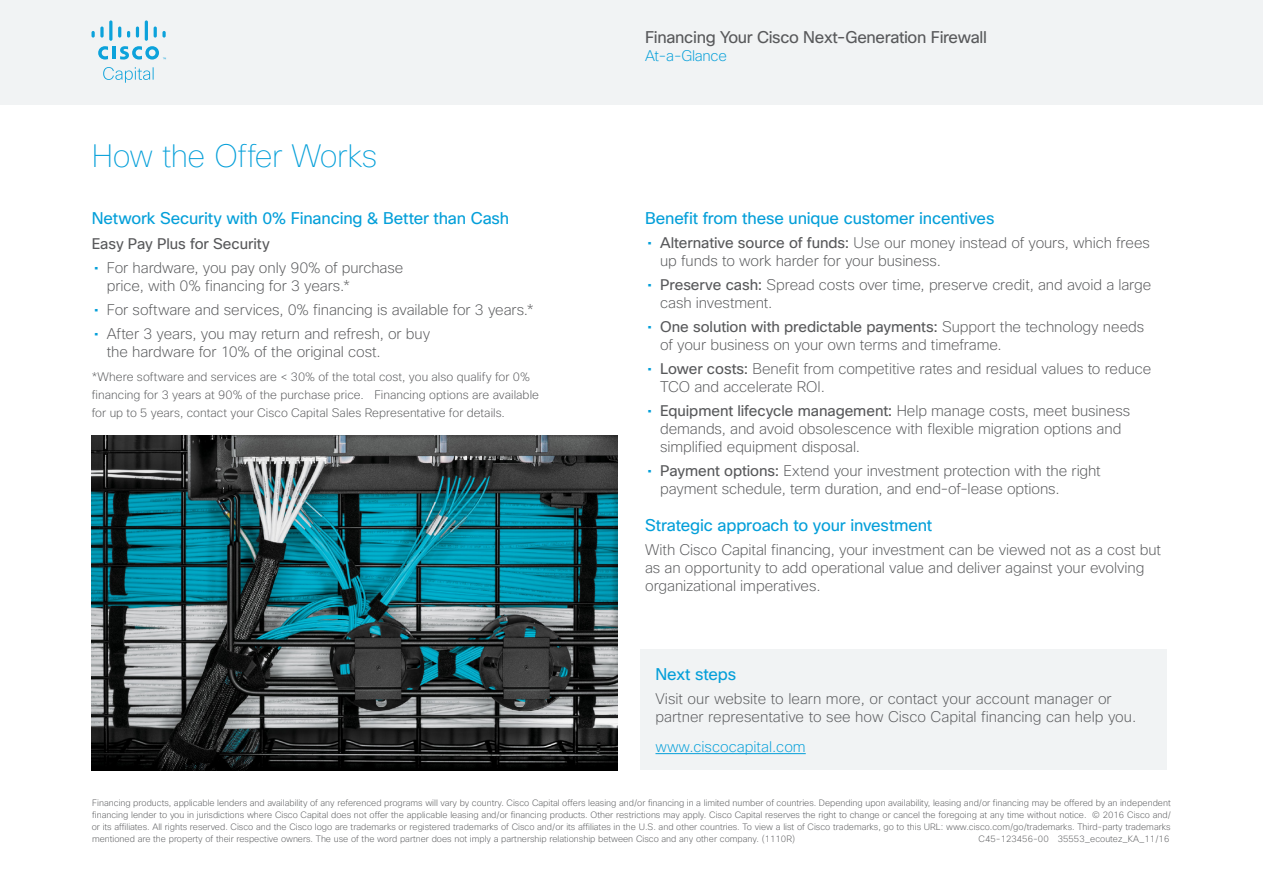
<style>
.page{position:relative;width:1263px;height:893px;background:#fff}
.page>*{position:absolute;margin:0;border:0;box-sizing:border-box;transform-origin:0 0}
.Subhead3{font:100 31.5px "Cisco Sans";letter-spacing:-.015em;color:#049fd9}
.Subhead3-2{font:16.5px "Cisco Sans";letter-spacing:-.01em;color:#049fd9}
.t1{font:16.5px "Cisco Sans";letter-spacing:-.02em;color:#58595b}
.Bullet{font:200 15px/18px "Cisco Sans";letter-spacing:-.005em;color:#58595b}
.Body{font:200 15px/18px "Cisco Sans";color:#58595b}
.Subhead3-3{font:15px "Cisco Sans";letter-spacing:-.005em;color:#58595b}
.Body-2{font:200 15px "Cisco Sans";color:#049fd9}
.Body-3{font:200 15px "Cisco Sans";letter-spacing:-.02em;color:#049fd9}
.Bullet-2{font:200 12px/18px "Cisco Sans";color:#58595b}
.Confidentiality{font:200 9px/12px "Cisco Sans";color:#58595b;text-align:justify}
.s1{font-weight:400;color:#049fd9}
.s2{font-weight:400}
</style>
<div class="page">
<div style="left:0;top:0;width:1263px;height:104px;background:#f1f3f4"></div>
<svg style="left:103px;top:67px;width:51px;height:16px"></svg>
<hr style="left:112px;top:46px;width:4px;height:13px;background:#0ca2db">
<svg style="left:98px;top:46px;width:10px;height:14px"></svg>
<svg style="left:92px;top:31px;width:3px;height:7px"></svg>
<svg style="left:100px;top:27px;width:4px;height:11px"></svg>
<hr style="left:109px;top:20px;width:3px;height:21px;background:#0ca2db;border-radius:2px">
<svg style="left:118px;top:27px;width:3px;height:11px"></svg>
<svg style="left:127px;top:31px;width:3px;height:7px"></svg>
<svg style="left:136px;top:27px;width:3px;height:11px"></svg>
<hr style="left:145px;top:20px;width:3px;height:21px;background:#0ca2db;border-radius:2px">
<svg style="left:154px;top:27px;width:12px;height:11px"></svg>
<svg style="left:120px;top:46px;width:46px;height:14px"></svg>
<div style="left:640px;top:650px;width:527px;height:120px;background:#f1f3f4"></div>
<hr style="left:655px;top:753px;width:151px;height:1px;background:#049fd9">
<img style="left:92px;top:436px;width:525px;height:334px">
<p class="Subhead3" style="left:92px;top:136px;width:287px">How the Offer Works</p>
<p class="Subhead3-2" style="left:92px;top:207px;width:419px">Network Security with 0% Financing &amp; Better than Cash</p>
<p class="Subhead3-3" style="left:92px;top:234px;width:179px">Easy Pay Plus for Security</p>
<p class="Bullet" style="left:107px;top:259px;width:298px;text-indent:-13px"><span class="s1">•</span> For hardware, you pay only 90% of purchase price, with 0% financing for 3 years.*</p>
<p class="Bullet" style="left:94px;top:301px;width:441px"><span class="s1">•</span> For software and services, 0% financing is available for 3 years.*</p>
<p class="Bullet" style="left:107px;top:325px;width:325px;text-indent:-13px"><span class="s1">•</span> After 3 years, you may return and refresh, or buy the hardware for 10% of the original cost.</p>
<p class="Bullet-2" style="left:92px;top:368px;width:449px">*Where software and services are &lt; 30% of the total cost, you also qualify for 0% financing for 3 years at 90% of the purchase price. Financing options are available for up to 5 years, contact your Cisco Capital Sales Representative for details.</p>
<p class="t1" style="left:645px;top:27px;width:343px">Financing Your Cisco Next-Generation Firewall</p>
<p class="Body-3" style="left:645px;top:46px;width:83px">At-a-Glance</p>
<p class="Subhead3-2" style="left:645px;top:207px;width:351px">Benefit from these unique customer incentives</p>
<p class="Bullet" style="left:660px;top:233px;width:491px;text-indent:-13px"><span class="s1">•</span> <span class="s2">Alternative source of funds:</span> Use our money instead of yours, which frees up funds to work harder for your business.</p>
<p class="Bullet" style="left:660px;top:275px;width:493px;text-indent:-13px"><span class="s1">•</span> <span class="s2">Preserve cash:</span> Spread costs over time, preserve credit, and avoid a large cash investment.</p>
<p class="Bullet" style="left:660px;top:317px;width:486px;text-indent:-13px"><span class="s1">•</span> <span class="s2">One solution with predictable payments:</span> Support the technology needs of your business on your own terms and timeframe.</p>
<p class="Bullet" style="left:660px;top:359px;width:493px;text-indent:-13px"><span class="s1">•</span> <span class="s2">Lower costs:</span> Benefit from competitive rates and residual values to reduce<br>TCO and accelerate ROI.</p>
<p class="Bullet" style="left:660px;top:401px;width:472px;text-indent:-13px"><span class="s1">•</span> <span class="s2">Equipment lifecycle management:</span> Help manage costs, meet business demands, and avoid obsolescence with flexible migration options and simplified equipment disposal.</p>
<p class="Bullet" style="left:660px;top:461px;width:442px;text-indent:-13px"><span class="s1">•</span> <span class="s2">Payment options:</span> Extend your investment protection with the right payment schedule, term duration, and end-of-lease options.</p>
<p class="Subhead3-2" style="left:645px;top:515px;width:289px">Strategic approach to your investment</p>
<p class="Bullet" style="left:645px;top:541px;width:517px">With Cisco Capital financing, your investment can be viewed not as a cost but as an opportunity to add operational value and deliver against your evolving organizational imperatives.</p>
<p class="Subhead3-2" style="left:655px;top:664px;width:82px">Next steps</p>
<p class="Body" style="left:655px;top:690px;width:482px">Visit our website to learn more, or contact your account manager or partner representative to see how Cisco Capital financing can help you.</p>
<p class="Body-2" style="left:655px;top:737px;width:152px">www.ciscocapital.com</p>
<p class="Confidentiality" style="left:92px;top:796px;width:1081px">Financing products, applicable lenders and availability of any referenced programs will vary by country. Cisco Capital offers leasing and/or financing in a limited number of countries. Depending upon availability, leasing and/or financing may be offered by an independent financing lender to you in jurisdictions where Cisco Capital does not offer the applicable leasing and/or financing products. Other restrictions may apply. Cisco Capital reserves the right to change or cancel the foregoing at any time without notice. © 2016 Cisco and/ or its affiliates. All rights reserved. Cisco and the Cisco logo are trademarks or registered trademarks of Cisco and/or its affiliates in the U.S. and other countries. To view a list of Cisco trademarks, go to this URL: www.cisco.com/go/trademarks. Third-party trademarks mentioned are the property of their respective owners. The use of the word partner does not imply a partnership relationship between Cisco and any other company. (1110R)</p>
<p class="Confidentiality" style="left:978px;top:832px;width:192px">C45-123456-00 35553_ecoutez_KA_11/16</p>
</div>
